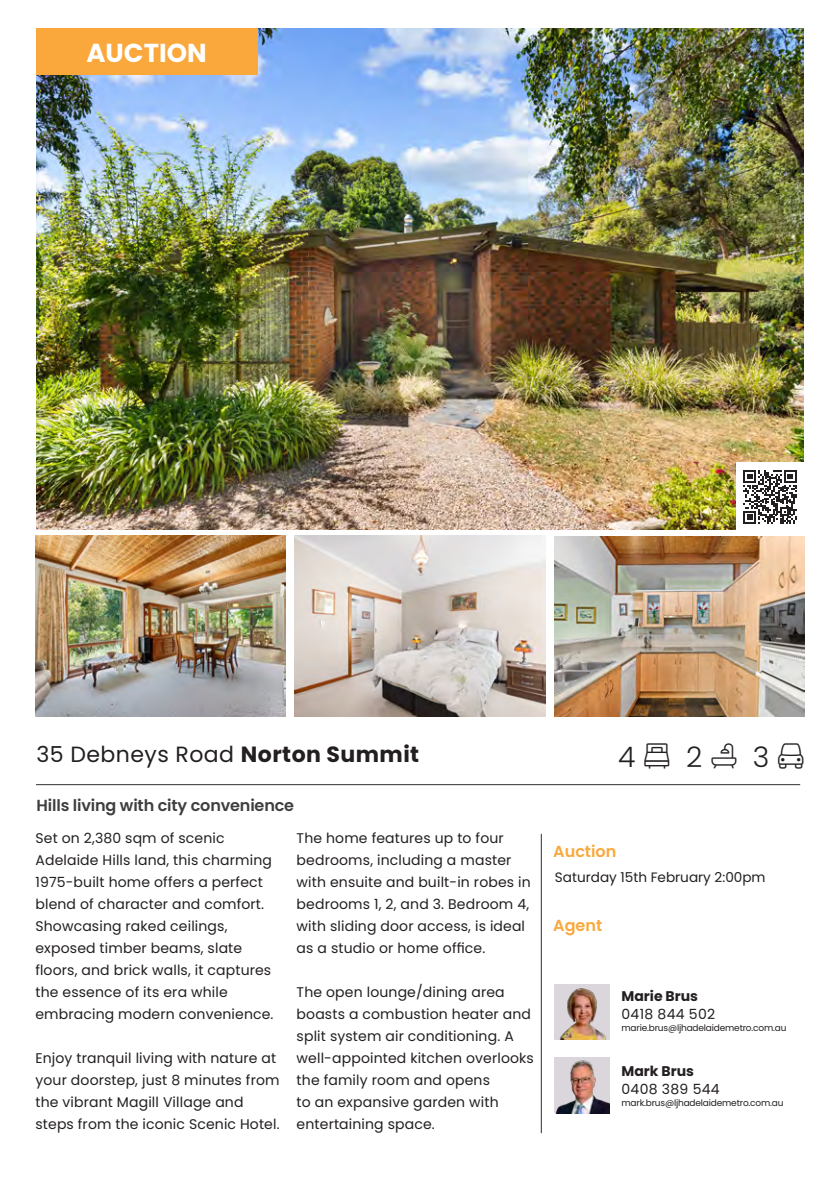
<style>
.page{position:relative;width:840px;height:1191px;background:#fff}
.page>*{position:absolute;margin:0;border:0;box-sizing:border-box;transform-origin:0 0}
.t1{font:300 28.2px "Poppins";color:#231f20}
.t2{font:700 26px "Poppins";color:#fff}
.t3{font:22px "Poppins";letter-spacing:.02em;color:#231f20}
.t4{font:600 16px "Poppins";letter-spacing:-.01em;color:#3e3e3f}
.t5{font:600 16px "Poppins";color:#faa83b}
.t6{font:14px/22px "Poppins";letter-spacing:.01em;color:#231f20}
.t7{font:700 14px "Poppins";color:#231f20}
.t8{font:13.6px "Poppins";color:#231f20}
.t9{font:9px "Poppins";letter-spacing:-.02em;color:#231f20}
.s1{font-weight:700}
</style>
<div class="page">
<img style="left:554px;top:984px;width:55px;height:55px">
<img style="left:554px;top:1057px;width:55px;height:56px">
<img style="left:36px;top:28px;width:767px;height:502px">
<img style="left:554px;top:536px;width:249px;height:181px">
<img style="left:35px;top:535px;width:250px;height:181px">
<img style="left:295px;top:535px;width:249px;height:181px">
<hr style="left:36px;top:784px;width:763px;height:1px;background:#312f30">
<hr style="left:540px;top:834px;width:1px;height:299px;background:#312f30">
<div style="left:36px;top:28px;width:221px;height:47px;background:#faa83b"></div>
<div style="left:735px;top:463px;width:68px;height:68px;background:#fff"></div>
<svg style="left:743px;top:470px;width:53px;height:53px"></svg>
<p class="t2" style="left:86px;top:38px;width:122px">AUCTION</p>
<p class="t3" style="left:36px;top:741px;width:384px">35 Debneys Road <span class="s1">Norton Summit</span></p>
<p class="t4" style="left:36px;top:796px;width:259px">Hills living with city convenience</p>
<p class="t6" style="left:35px;top:827px;width:239px">Set on 2,380 sqm of scenic<br>Adelaide Hills land, this charming<br>1975-built home offers a perfect blend of character and comfort.<br>Showcasing raked ceilings, exposed timber beams, slate floors, and brick walls, it captures the essence of its era while embracing modern convenience.</p>
<p class="t6" style="left:35px;top:1047px;width:245px">Enjoy tranquil living with nature at your doorstep, just 8 minutes from the vibrant Magill Village and steps from the iconic Scenic Hotel.</p>
<p class="t6" style="left:296px;top:827px;width:235px">The home features up to four bedrooms, including a master with ensuite and built-in robes in bedrooms 1, 2, and 3. Bedroom 4, with sliding door access, is ideal as a studio or home office.</p>
<p class="t6" style="left:296px;top:981px;width:239px">The open lounge/dining area boasts a combustion heater and split system air conditioning. A well-appointed kitchen overlooks the family room and opens<br>to an expansive garden with entertaining space.</p>
<p class="t1" style="left:618px;top:741px;width:19px">4</p>
<p class="t1" style="left:685px;top:741px;width:18px">2</p>
<p class="t1" style="left:752px;top:741px;width:18px">3</p>
<p class="t5" style="left:553px;top:842px;width:65px">Auction</p>
<p class="t8" style="left:554px;top:869px;width:212px">Saturday 15th February 2:00pm</p>
<p class="t5" style="left:553px;top:916px;width:50px">Agent</p>
<p class="t7" style="left:621px;top:988px;width:78px">Marie Brus</p>
<p class="t6" style="left:621px;top:1003px;width:95px">0418 844 502</p>
<p class="t9" style="left:621px;top:1022px;width:166px">marie.brus@ljhadelaidemetro.com.au</p>
<p class="t7" style="left:621px;top:1062px;width:74px">Mark Brus</p>
<p class="t6" style="left:621px;top:1077px;width:100px">0408 389 544</p>
<p class="t9" style="left:621px;top:1097px;width:163px">mark.brus@ljhadelaidemetro.com.au</p>
</div>
